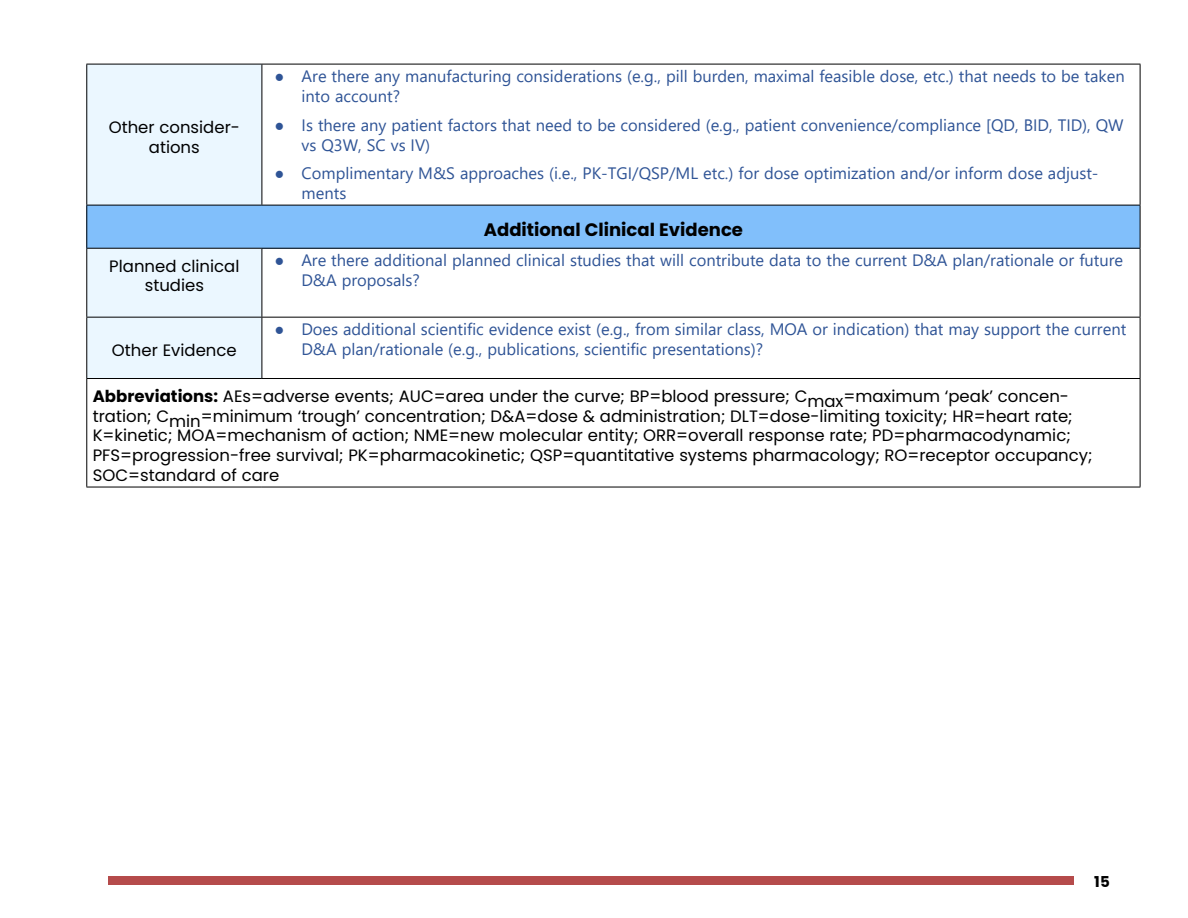
<style>
.page{position:relative;width:1188px;height:918px;background:#fff}
.page>*{position:absolute;margin:0;border:0;box-sizing:border-box;transform-origin:0 0}
.t1{font:700 18px "Poppins";color:#000}
.t2{font:16.5px/19.8px "Segoe UI";color:#2f5496}
.t3{font:16.5px/19.8px "Poppins";color:#000;text-align:center}
.t4{font:700 15px "Poppins";color:#000}
.s1{font-weight:700}
</style>
<div class="page">
<div style="left:108px;top:876px;width:966px;height:9px;background:#b54b4b"></div>
<div style="left:87px;top:64px;width:175px;height:141px;background:#ebf7ff"></div>
<div style="left:87px;top:205px;width:1053px;height:43px;background:#81bffb"></div>
<div style="left:87px;top:249px;width:175px;height:129px;background:#ebf7ff"></div>
<hr style="left:86px;top:64px;width:176px;height:1px;background:#000">
<hr style="left:86px;top:64px;width:1px;height:141px;background:#000">
<hr style="left:262px;top:64px;width:878px;height:1px;background:#000">
<hr style="left:262px;top:64px;width:1px;height:141px;background:#000">
<hr style="left:1140px;top:64px;width:1px;height:141px;background:#000">
<hr style="left:86px;top:205px;width:176px;height:1px;background:#000">
<hr style="left:86px;top:205px;width:1px;height:43px;background:#000">
<hr style="left:262px;top:205px;width:878px;height:1px;background:#000">
<hr style="left:1140px;top:205px;width:1px;height:43px;background:#000">
<hr style="left:86px;top:248px;width:176px;height:1px;background:#000">
<hr style="left:86px;top:249px;width:1px;height:68px;background:#000">
<hr style="left:262px;top:248px;width:878px;height:1px;background:#000">
<hr style="left:262px;top:249px;width:1px;height:68px;background:#000">
<hr style="left:1140px;top:249px;width:1px;height:68px;background:#000">
<hr style="left:86px;top:317px;width:176px;height:1px;background:#000">
<hr style="left:86px;top:318px;width:1px;height:60px;background:#000">
<hr style="left:262px;top:317px;width:878px;height:1px;background:#000">
<hr style="left:262px;top:318px;width:1px;height:60px;background:#000">
<hr style="left:1140px;top:318px;width:1px;height:60px;background:#000">
<hr style="left:86px;top:378px;width:176px;height:1px;background:#000">
<hr style="left:86px;top:379px;width:1px;height:108px;background:#000">
<hr style="left:262px;top:378px;width:878px;height:1px;background:#000">
<hr style="left:1140px;top:379px;width:1px;height:108px;background:#000">
<hr style="left:86px;top:487px;width:176px;height:1px;background:#000">
<hr style="left:262px;top:487px;width:878px;height:1px;background:#000">
<p class="t3" style="left:109px;top:118px;width:133px">Other consider&shy;ations</p>
<p class="t2" style="left:302px;top:65px;width:825px;text-indent:-27px">● Are there any manufacturing considerations (e.g., pill burden, maximal feasible dose, etc.) that needs to be taken into account?</p>
<p class="t2" style="left:302px;top:113px;width:824px;text-indent:-27px">● Is there any patient factors that need to be considered (e.g., patient convenience/compliance [QD, BID, TID), QW vs Q3W, SC vs IV)</p>
<p class="t2" style="left:302px;top:162px;width:798px;text-indent:-27px">● Complimentary M&amp;S approaches (i.e., PK-TGI/QSP/ML etc.) for dose optimization and/or inform dose adjust&shy;ments</p>
<p class="t1" style="left:484px;top:220px;width:261px">Additional Clinical Evidence</p>
<p class="t3" style="left:109px;top:256px;width:132px">Planned clinical studies</p>
<p class="t2" style="left:301px;top:249px;width:823px;text-indent:-27px">● Are there additional planned clinical studies that will contribute data to the current D&amp;A plan/rationale or future<br>D&amp;A proposals?</p>
<p class="t2" style="left:301px;top:318px;width:826px;text-indent:-27px">● Does additional scientific evidence exist (e.g., from similar class, MOA or indication) that may support the current<br>D&amp;A plan/rationale (e.g., publications, scientific presentations)?</p>
<p class="t3" style="left:93px;top:386px;width:1001px;text-align:left"><span class="s1">Abbreviations:</span> AEs=adverse events; AUC=area under the curve; BP=blood pressure; Cmax=maximum ‘peak’ concen&shy;tration; Cmin=minimum ‘trough’ concentration; D&amp;A=dose &amp; administration; DLT=dose-limiting toxicity; HR=heart rate; K=kinetic; MOA=mechanism of action; NME=new molecular entity; ORR=overall response rate; PD=pharmacodynamic; PFS=progression-free survival; PK=pharmacokinetic; QSP=quantitative systems pharmacology; RO=receptor occupancy; SOC=standard of care</p>
<p class="t3" style="left:112px;top:341px;width:126px">Other Evidence</p>
<p class="t4" style="left:1094px;top:873px;width:17px">15</p>
</div>
